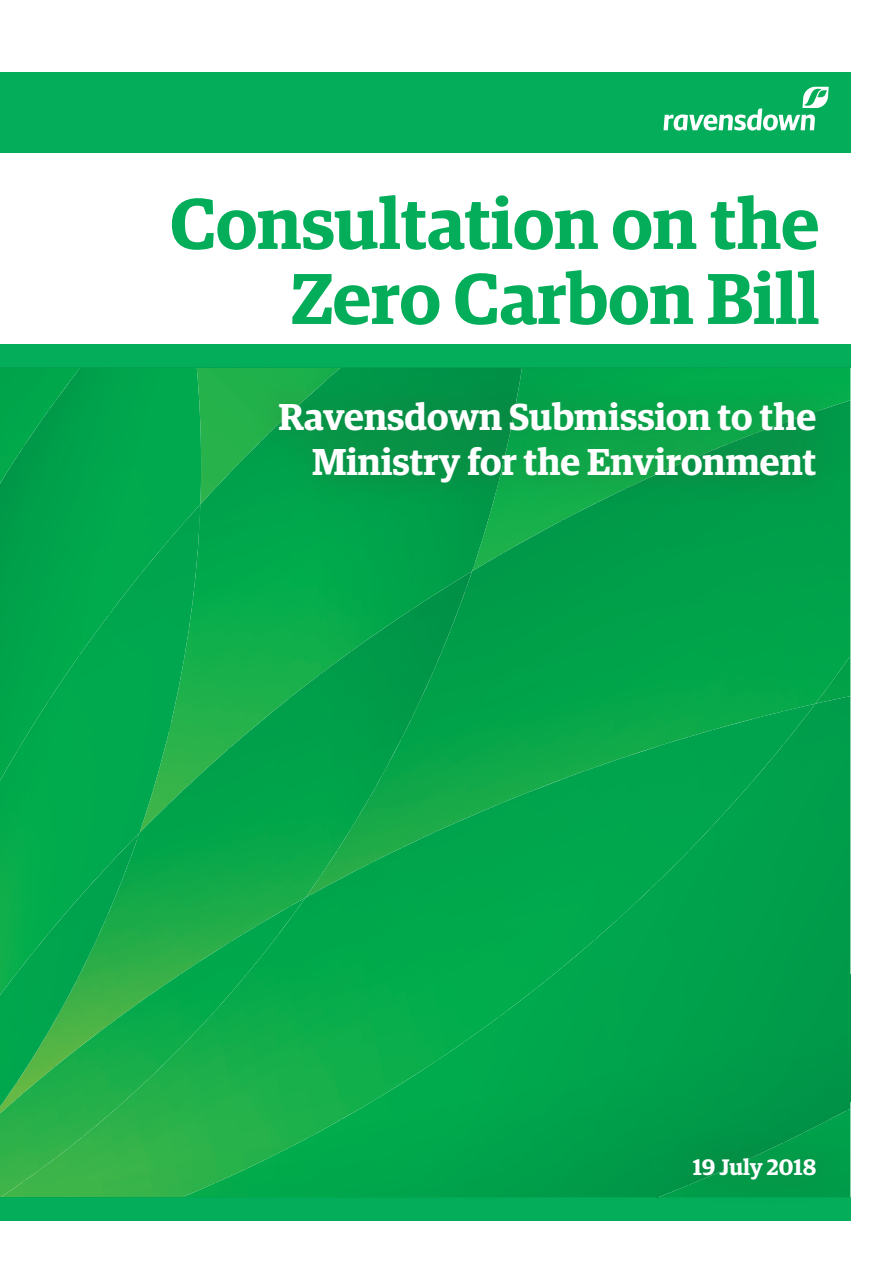
<style>
.page{position:relative;width:893px;height:1263px;background:#fff}
.page>*{position:absolute;margin:0;border:0;box-sizing:border-box;transform-origin:0 0}
.Title_Egypt_Semi{font:600 72px/75px "Guardian Egyp";color:#03ad59;text-align:right}
.Sub_Title_Egypt_Semi{font:600 37.5px/45px "Guardian Egyp";color:#fff;text-align:right}
.Sub_Title_Egypt_Semi-2{font:600 22.5px "Guardian Egyp";color:#fff}
</style>
<div class="page">
<div style="left:0;top:344px;width:850px;height:24px;background:#03ad59"></div>
<div style="left:0;top:72px;width:850px;height:81px;background:#03ad59"></div>
<div style="left:0;top:1197px;width:850px;height:23px;background:#03ad59"></div>
<img style="left:847px;top:1111px;width:3px;height:86px">
<img style="left:837px;top:676px;width:13px;height:21px">
<img style="left:846px;top:696px;width:4px;height:404px">
<div style="left:784px;top:697px;width:63px;height:429px;background:#009c4b"></div>
<div style="left:753px;top:797px;width:31px;height:329px;background:#009e4b"></div>
<div style="left:721px;top:797px;width:32px;height:329px;background:#00a04b"></div>
<div style="left:689px;top:827px;width:32px;height:299px;background:#00a14c"></div>
<div style="left:658px;top:889px;width:31px;height:308px;background:#00a24c"></div>
<img style="left:595px;top:889px;width:63px;height:308px">
<div style="left:563px;top:981px;width:32px;height:216px;background:#00a34c"></div>
<div style="left:532px;top:981px;width:31px;height:216px;background:#00a54c"></div>
<div style="left:500px;top:1012px;width:32px;height:185px;background:#00a64c"></div>
<div style="left:468px;top:1042px;width:32px;height:155px;background:#00a74c"></div>
<div style="left:405px;top:1042px;width:63px;height:155px;background:#00a84c"></div>
<div style="left:342px;top:1101px;width:63px;height:96px;background:#00a94c"></div>
<div style="left:311px;top:1135px;width:31px;height:62px;background:#00a94b"></div>
<svg style="left:846px;top:1100px;width:4px;height:11px"></svg>
<div style="left:247px;top:1153px;width:64px;height:44px;background:#00a94b"></div>
<img style="left:216px;top:1183px;width:31px;height:14px">
<img style="left:847px;top:379px;width:3px;height:21px">
<img style="left:504px;top:514px;width:31px;height:6px">
<div style="left:756px;top:400px;width:94px;height:276px;background:#00a24a"></div>
<div style="left:692px;top:514px;width:64px;height:197px;background:#00a24a"></div>
<img style="left:627px;top:514px;width:65px;height:223px">
<img style="left:562px;top:514px;width:65px;height:253px">
<img style="left:499px;top:520px;width:64px;height:247px">
<img style="left:467px;top:568px;width:32px;height:236px">
<img style="left:435px;top:664px;width:32px;height:140px">
<img style="left:402px;top:720px;width:33px;height:111px">
<div style="left:754px;top:675px;width:66px;height:44px;background:#03a84a"></div>
<img style="left:819px;top:675px;width:18px;height:24px">
<img style="left:370px;top:787px;width:32px;height:74px">
<img style="left:351px;top:830px;width:19px;height:31px">
<img style="left:688px;top:711px;width:96px;height:86px">
<img style="left:783px;top:704px;width:32px;height:41px">
<img style="left:594px;top:737px;width:95px;height:152px">
<img style="left:499px;top:767px;width:96px;height:214px">
<div style="left:435px;top:804px;width:65px;height:238px;background:#00aa4c"></div>
<div style="left:688px;top:795px;width:52px;height:32px;background:#00a54d"></div>
<img style="left:372px;top:831px;width:65px;height:270px">
<img style="left:688px;top:826px;width:24px;height:25px">
<img style="left:311px;top:861px;width:63px;height:274px">
<img style="left:279px;top:907px;width:32px;height:246px">
<div style="left:594px;top:887px;width:58px;height:32px;background:#00a84d"></div>
<img style="left:247px;top:958px;width:32px;height:211px">
<img style="left:594px;top:918px;width:25px;height:22px">
<img style="left:216px;top:979px;width:31px;height:204px">
<img style="left:184px;top:1018px;width:32px;height:179px">
<div style="left:499px;top:980px;width:48px;height:32px;background:#00ab4c"></div>
<svg style="left:499px;top:1010px;width:9px;height:7px"></svg>
<img style="left:153px;top:1048px;width:31px;height:149px">
<img style="left:435px;top:1041px;width:30px;height:20px">
<img style="left:121px;top:1079px;width:32px;height:118px">
<div style="left:58px;top:1124px;width:63px;height:73px;background:#3bb44a"></div>
<img style="left:26px;top:1159px;width:32px;height:38px">
<svg style="left:309px;top:1133px;width:7px;height:4px"></svg>
<img style="left:24px;top:1182px;width:2px;height:15px">
<img style="left:240px;top:379px;width:9px;height:61px">
<div style="left:211px;top:379px;width:29px;height:92px;background:#25b24b"></div>
<img style="left:201px;top:379px;width:10px;height:92px">
<svg style="left:201px;top:368px;width:649px;height:11px;background:#0bab4b"></svg>
<img style="left:474px;top:368px;width:48px;height:4px">
<div style="left:414px;top:368px;width:60px;height:241px;background:#009d49"></div>
<div style="left:383px;top:368px;width:31px;height:241px;background:#00a24a"></div>
<div style="left:353px;top:368px;width:30px;height:241px;background:#00a64b"></div>
<img style="left:291px;top:368px;width:62px;height:306px">
<img style="left:262px;top:514px;width:30px;height:183px">
<img style="left:230px;top:440px;width:32px;height:257px">
<img style="left:201px;top:471px;width:30px;height:277px">
<img style="left:171px;top:545px;width:30px;height:230px">
<img style="left:473px;top:514px;width:26px;height:54px">
<img style="left:411px;top:571px;width:61px;height:93px">
<img style="left:350px;top:609px;width:62px;height:178px">
<img style="left:320px;top:651px;width:31px;height:226px">
<img style="left:289px;top:674px;width:32px;height:233px">
<img style="left:411px;top:663px;width:26px;height:57px">
<img style="left:229px;top:697px;width:61px;height:237px">
<img style="left:198px;top:748px;width:32px;height:186px">
<img style="left:169px;top:775px;width:30px;height:199px">
<img style="left:139px;top:833px;width:30px;height:162px">
<img style="left:350px;top:786px;width:26px;height:44px">
<img style="left:242px;top:898px;width:64px;height:60px">
<img style="left:180px;top:934px;width:64px;height:84px">
<img style="left:148px;top:974px;width:33px;height:105px">
<img style="left:242px;top:957px;width:19px;height:22px">
<img style="left:139px;top:995px;width:11px;height:113px">
<img style="left:56px;top:1124px;width:62px;height:13px">
<img style="left:180px;top:1017px;width:30px;height:31px">
<img style="left:24px;top:1124px;width:32px;height:58px">
<img style="left:0;top:1124px;width:24px;height:73px">
<img style="left:54px;top:1136px;width:29px;height:23px">
<img style="left:24px;top:368px;width:24px;height:41px">
<div style="left:0;top:368px;width:24px;height:85px;background:#00a54a"></div>
<div style="left:141px;top:368px;width:60px;height:177px;background:#00a94e"></div>
<div style="left:111px;top:368px;width:30px;height:207px;background:#00a84d"></div>
<div style="left:80px;top:368px;width:31px;height:246px;background:#00a64c"></div>
<div style="left:48px;top:368px;width:32px;height:287px;background:#00a44b"></div>
<img style="left:18px;top:409px;width:32px;height:291px">
<img style="left:0;top:453px;width:19px;height:295px">
<img style="left:169px;top:504px;width:31px;height:226px">
<img style="left:139px;top:538px;width:32px;height:295px">
<div style="left:108px;top:575px;width:32px;height:290px;background:#00a84e"></div>
<div style="left:78px;top:614px;width:32px;height:219px;background:#00a94d"></div>
<div style="left:48px;top:655px;width:32px;height:178px;background:#00ab4d"></div>
<div style="left:17px;top:700px;width:32px;height:133px;background:#00aa4c"></div>
<div style="left:0;top:748px;width:19px;height:85px;background:#00a94b"></div>
<img style="left:0;top:833px;width:139px;height:291px">
<svg style="left:663px;top:87px;width:166px;height:44px"></svg>
<div style="left:249px;top:372px;width:598px;height:142px;background:#5f3725;opacity:.3"></div>
<div style="left:663px;top:1126px;width:184px;height:83px;background:#5f3725;opacity:.3"></div>
<p class="Title_Egypt_Semi" style="left:170px;top:180px;width:651px">Consultation on the<br>Zero Carbon Bill</p>
<p class="Sub_Title_Egypt_Semi" style="left:278px;top:391px;width:539px">Ravensdown Submission to the<br>Ministry for the Environment</p>
<p class="Sub_Title_Egypt_Semi-2" style="left:693px;top:1150px;width:125px">19 July 2018</p>
</div>
